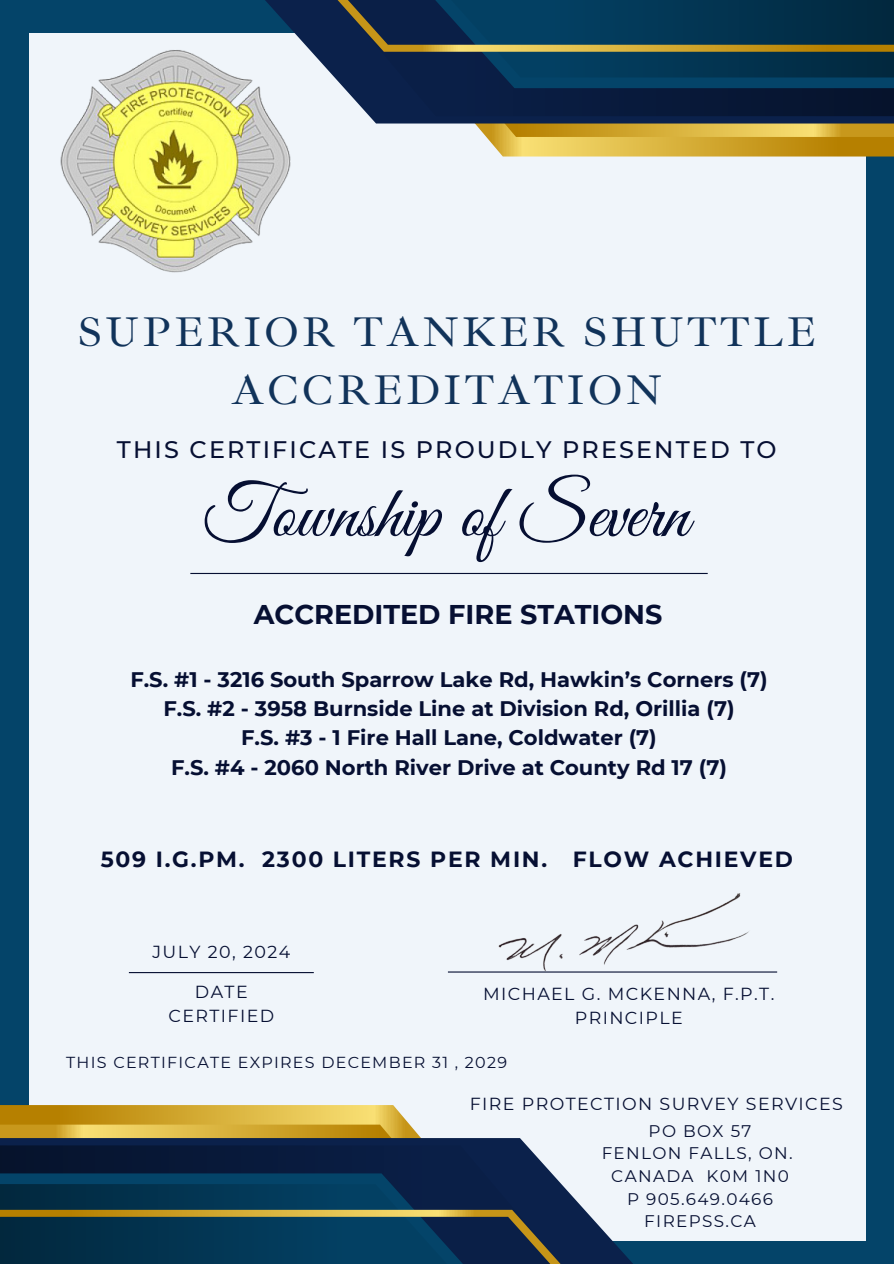
<style>
.page{position:relative;width:894px;height:1264px;background:#fff}
.page>*{position:absolute;margin:0;border:0;box-sizing:border-box;transform-origin:0 0}
.t1{font:75.3px "Great Vibes";color:#060f32}
.t2{font:42.6px/58.5px "Ibarra Real Nova";letter-spacing:.08em;color:#11335a;text-align:center}
.t3{font:700 27px "Montserrat";color:#060f32}
.t4{font:500 23.85px "Montserrat";letter-spacing:.09em;color:#060f32}
.t5{font:700 21.9px "Montserrat";letter-spacing:.08em;color:#060f32}
.t6{font:700 21px/29.2px "Montserrat";color:#060f32;text-align:center}
.t7{font:17.4px/24px "Montserrat";letter-spacing:.08em;color:#060f32;text-align:center}
.t8{font:16.8px "Montserrat";letter-spacing:.08em;color:#060f32}
.t9{font:15.9px "Montserrat";letter-spacing:.08em;color:#060f32}
</style>
<div class="page">
<div style="left:0;top:0;width:893px;height:1263px;background:#044469"></div>
<div style="left:30px;top:33px;width:835px;height:1207px;background:#f0f5fa"></div>
<hr style="left:129px;top:972px;width:185px;height:1px;background:#060f32">
<svg style="left:0;top:1105px;width:409px;height:19px;background:#d3ab37"></svg>
<svg style="left:569px;top:1192px;width:73px;height:71px"></svg>
<svg style="left:0;top:1124px;width:569px;height:139px;background:#2a4451"></svg>
<svg style="left:486px;top:137px;width:407px;height:19px;background:#d4ab37"></svg>
<svg style="left:265px;top:0;width:61px;height:33px;fill:#0b214b"></svg>
<svg style="left:326px;top:0;width:567px;height:137px;background:#294351"></svg>
<img style="left:29px;top:33px;width:299px;height:271px">
<hr style="left:190px;top:573px;width:517px;height:1px;background:#060f32">
<img style="left:447px;top:893px;width:331px;height:80px">
<h2 class="t2" style="left:78px;top:303px;width:739px">SUPERIOR TANKER SHUTTLE<br>ACCREDITATION</h2>
<h1 class="t4" style="left:117px;top:435px;width:661px">THIS CERTIFICATE IS PROUDLY PRESENTED TO</h1>
<p class="t1" style="left:202px;top:472px;width:488px">Township of Severn</p>
<h4 class="t3" style="left:254px;top:598px;width:410px">ACCREDITED FIRE STATIONS</h4>
<h3 class="t6" style="left:130px;top:664px;width:638px">F.S. #1 - 3216 South Sparrow Lake Rd, Hawkin’s Corners (7)<br>F.S. #2 - 3958 Burnside Line at Division Rd, Orillia (7)<br>F.S. #3 - 1 Fire Hall Lane, Coldwater (7)<br>F.S. #4 - 2060 North River Drive at County Rd 17 (7)</h3>
<p class="t5" style="left:101px;top:845px;width:693px">509 I.G.PM. 2300 LITERS PER MIN. FLOW ACHIEVED</p>
<p class="t7" style="left:152px;top:940px;width:139px">JULY 20, 2024</p>
<p class="t7" style="left:168px;top:979px;width:107px">DATE<br>CERTIFIED</p>
<p class="t7" style="left:483px;top:981px;width:292px">MICHAEL G. MCKENNA, F.P.T.</p>
<p class="t7" style="left:574px;top:1005px;width:109px">PRINCIPLE</p>
<p class="t9" style="left:66px;top:1053px;width:442px">THIS CERTIFICATE EXPIRES DECEMBER 31 , 2029</p>
<p class="t7" style="left:469px;top:1091px;width:374px">FIRE PROTECTION SURVEY SERVICES</p>
<h4 class="t8" style="left:648px;top:1120px;width:104px">PO BOX 57</h4>
<p class="t8" style="left:601px;top:1143px;width:192px">FENLON FALLS, ON.</p>
<p class="t8" style="left:611px;top:1165px;width:179px">CANADA K0M 1N0</p>
<p class="t8" style="left:627px;top:1188px;width:147px">P 905.649.0466</p>
<p class="t8" style="left:644px;top:1210px;width:113px">FIREPSS.CA</p>
</div>
